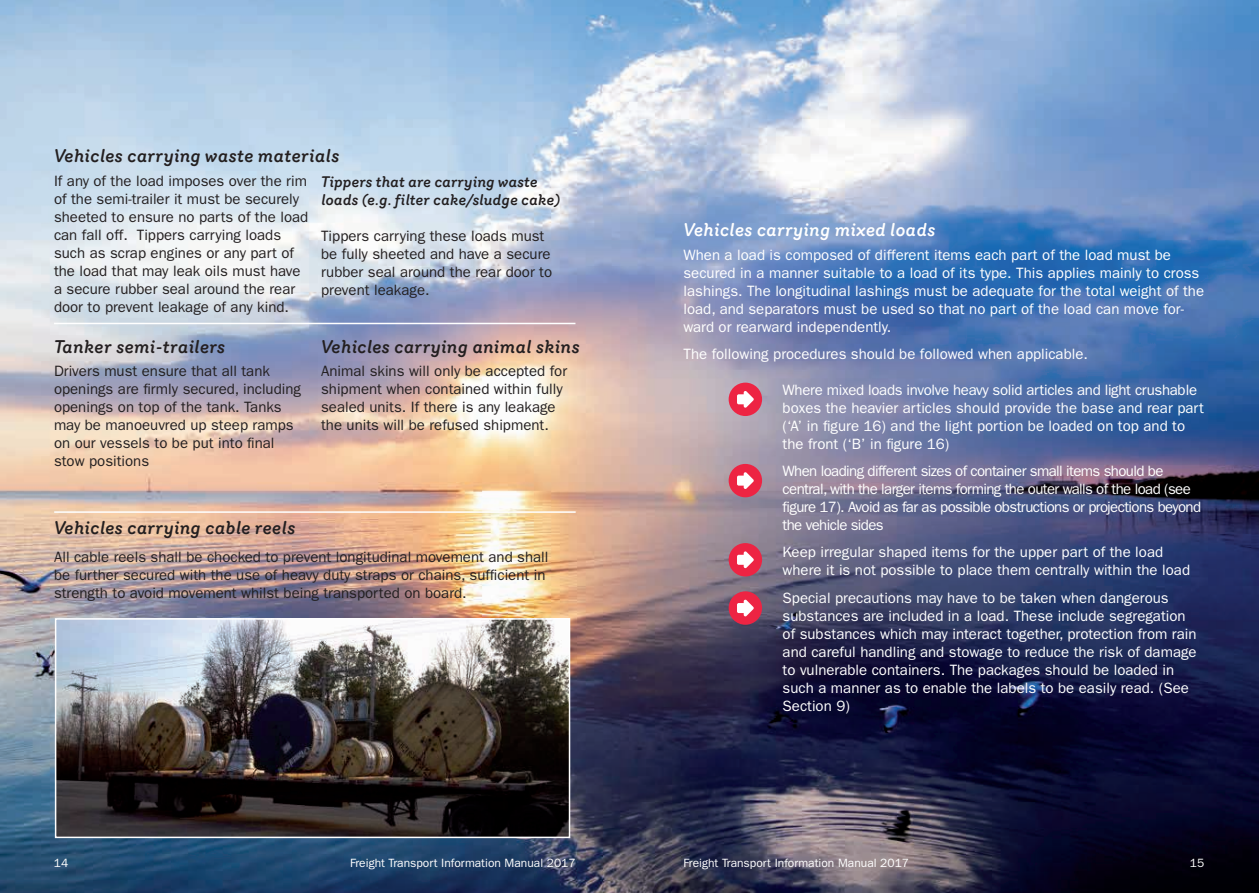
<style>
.page{position:relative;width:1259px;height:893px;background:#fff}
.page>*{position:absolute;margin:0;border:0;box-sizing:border-box;transform-origin:0 0}
.t1{font:italic 500 18px "Router";color:#231f20}
.t2{font:italic 500 18px "Router";color:#fff}
.t3{font:15px/18px "ITC Franklin Gothic Std";color:#fff}
.t4{font:15px/18px "ITC Franklin Gothic Std";color:#231f20}
.t5{font:15px/18px "ITC Franklin Gothic Std";letter-spacing:-.04em;color:#fff}
.t6{font:italic 500 15px/18px "Router";letter-spacing:-.005em;color:#231f20}
.t7{font:12px "ITC Franklin Gothic Std";color:#fff}
</style>
<div class="page">
<img style="left:0;top:0;width:1259px;height:893px">
<img style="left:58px;top:621px;width:509px;height:214px">
<div style="left:55px;top:618px;width:515px;height:220px;border:2px solid #fff"></div>
<div style="left:728px;top:383px;width:34px;height:33px;background:#ed2443;border-radius:50%"></div>
<svg style="left:737px;top:391px;width:16px;height:17px"></svg>
<div style="left:728px;top:464px;width:34px;height:33px;background:#ed2443;border-radius:50%"></div>
<svg style="left:737px;top:472px;width:16px;height:17px"></svg>
<div style="left:728px;top:543px;width:34px;height:33px;background:#ed2443;border-radius:50%"></div>
<svg style="left:737px;top:551px;width:16px;height:17px"></svg>
<div style="left:728px;top:591px;width:34px;height:34px;background:#ed2443;border-radius:50%"></div>
<svg style="left:737px;top:600px;width:16px;height:16px"></svg>
<hr style="left:54px;top:323px;width:521px;height:1px;background:#fff">
<hr style="left:54px;top:511px;width:521px;height:2px;background:#fff">
<p class="t1" style="left:54px;top:142px;width:287px">Vehicles carrying waste materials</p>
<p class="t4" style="left:54px;top:172px;width:256px">If any of the load imposes over the rim of the semi-trailer it must be securely sheeted to ensure no parts of the load can fall off. Tippers carrying loads such as scrap engines or any part of the load that may leak oils must have a secure rubber seal around the rear door to prevent leakage of any kind.</p>
<p class="t6" style="left:321px;top:173px;width:241px">Tippers that are carrying waste loads (e.g. filter cake/sludge cake)</p>
<p class="t4" style="left:321px;top:227px;width:233px">Tippers carrying these loads must be fully sheeted and have a secure rubber seal around the rear door to prevent leakage.</p>
<p class="t1" style="left:54px;top:333px;width:173px">Tanker semi-trailers</p>
<p class="t4" style="left:54px;top:362px;width:248px">Drivers must ensure that all tank openings are firmly secured, including openings on top of the tank. Tanks may be manoeuvred up steep ramps on our vessels to be put into final stow positions</p>
<p class="t1" style="left:321px;top:333px;width:260px">Vehicles carrying animal skins</p>
<p class="t4" style="left:321px;top:362px;width:248px">Animal skins will only be accepted for shipment when contained within fully sealed units. If there is any leakage the units will be refused shipment.</p>
<p class="t1" style="left:54px;top:514px;width:243px">Vehicles carrying cable reels</p>
<p class="t4" style="left:54px;top:548px;width:496px">All cable reels shall be chocked to prevent longitudinal movement and shall be further secured with the use of heavy duty straps or chains, sufficient in strength to avoid movement whilst being transported on board.</p>
<p class="t2" style="left:683px;top:216px;width:254px">Vehicles carrying mixed loads</p>
<p class="t3" style="left:683px;top:246px;width:522px">When a load is composed of different items each part of the load must be secured in a manner suitable to a load of its type. This applies mainly to cross lashings. The longitudinal lashings must be adequate for the total weight of the load, and separators must be used so that no part of the load can move for&shy;ward or rearward independently.</p>
<p class="t3" style="left:683px;top:345px;width:406px">The following procedures should be followed when applicable.</p>
<p class="t3" style="left:782px;top:381px;width:423px">Where mixed loads involve heavy solid articles and light crushable boxes the heavier articles should provide the base and rear part (‘A’ in figure 16) and the light portion be loaded on top and to the front (‘B’ in figure 16)</p>
<p class="t5" style="left:782px;top:462px;width:420px">When loading different sizes of container small items should be central, with the larger items forming the outer walls of the load (see figure 17). Avoid as far as possible obstructions or projections beyond the vehicle sides</p>
<p class="t3" style="left:782px;top:543px;width:409px">Keep irregular shaped items for the upper part of the load where it is not possible to place them centrally within the load</p>
<p class="t3" style="left:782px;top:589px;width:415px">Special precautions may have to be taken when dangerous substances are included in a load. These include segregation of substances which may interact together, protection from rain and careful handling and stowage to reduce the risk of damage to vulnerable containers. The packages should be loaded in such a manner as to enable the labels to be easily read. (See Section 9)</p>
<p class="t7" style="left:54px;top:855px;width:16px">14</p>
<p class="t7" style="left:350px;top:855px;width:227px">Freight Transport Information Manual 2017</p>
<p class="t7" style="left:683px;top:855px;width:227px">Freight Transport Information Manual 2017</p>
<p class="t7" style="left:1190px;top:855px;width:16px">15</p>
</div>
